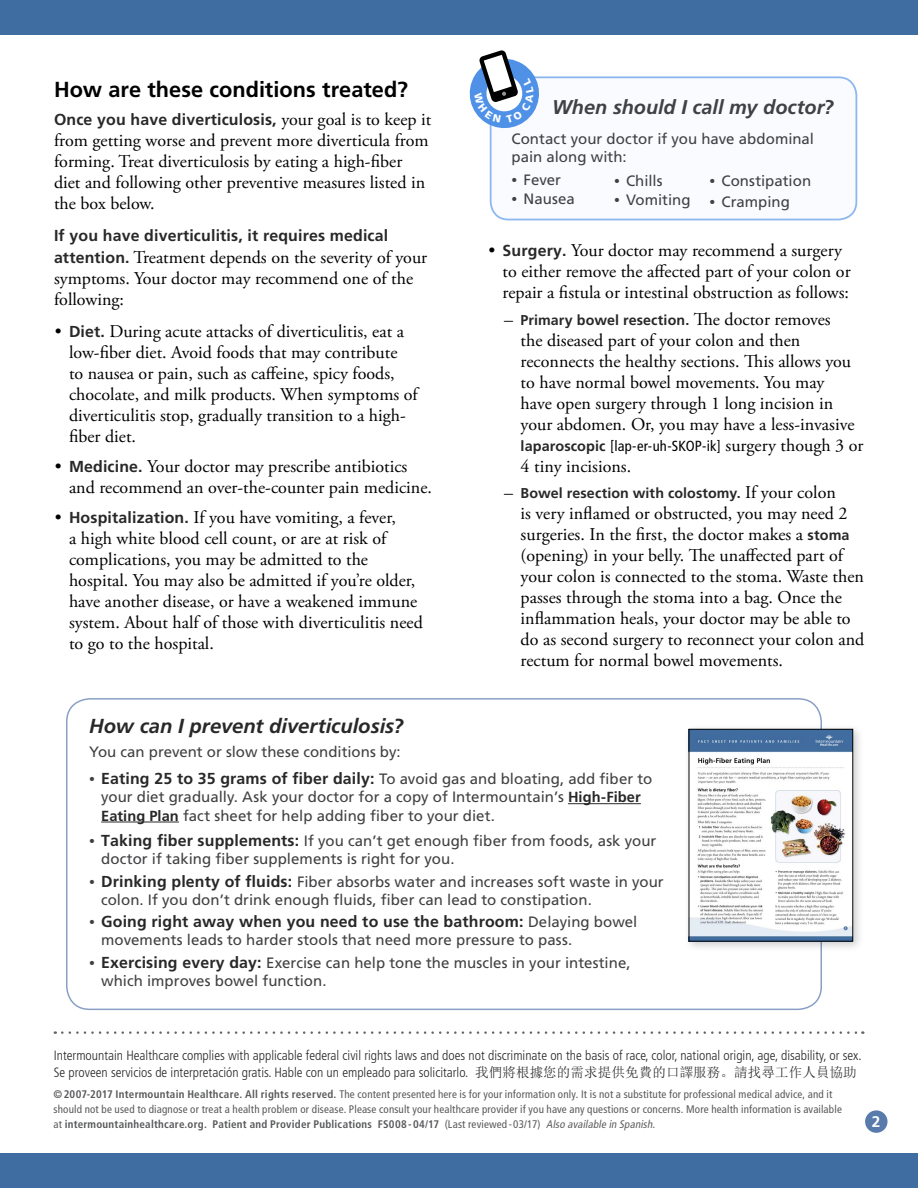
<style>
.page{position:relative;width:918px;height:1188px;background:#fff}
.page>*{position:absolute;margin:0;border:0;box-sizing:border-box;transform-origin:0 0}
.Level_1__h2{font:700 21.75px "Frutiger LT Std";color:#000}
.Level_2__h3{font:italic 700 20.25px "Frutiger LT Std";color:#292829}
.Opening_paragraph{font:italic 700 19.8px "Frutiger LT Std";color:#414042}
.Main_tight_1{font:18px/21px "Adobe Garamond Pro";color:#000}
.Main_tight_1-2{font:700 15.9px "Frutiger LT Std";letter-spacing:.01em;color:#292829}
.t1{font:700 15.45px "Frutiger LT Std";color:#fff}
.Main_table{font:15px/18.3px "Frutiger LT Std";letter-spacing:.005em;color:#414042}
.Main_table_-_tight_1{font:15px "Frutiger LT Std";color:#414042}
.t2{font:condensed 14.7px "Frutiger LT Std";letter-spacing:.015em;color:#000}
.t3{font:700 14.25px "Frutiger LT Std";letter-spacing:.01em;color:#292829}
.t4{font:300 condensed 13.5px/16.5px "Frutiger LT Std";color:#292829}
.Footer___h6{font:condensed 10.95px/15px "Frutiger LT Std";letter-spacing:.015em;color:#58595b}
.s1{font-family:"Adobe Garamond Pro";font-weight:400;font-size:18px;color:#000}
.s2{font-family:"Frutiger LT Std";font-weight:700;font-size:15.9px;color:#292829}
.s3{font-family:"Adobe Garamond Pro"}
.s4{font-weight:700;font-stretch:normal;font-size:14.4px;color:#292829}
.s5{font-family:"Adobe Garamond Pro";font-stretch:normal;font-size:18px}
.s6{font-family:"Frutiger LT Std";font-weight:700;font-size:14.4px;color:#292829}
.s7{font-weight:700;font-size:15.9px;color:#292829}
.s8{font-weight:700;font-size:14.7px;color:#292829}
.s9{font-family:"Adobe Garamond Pro";font-weight:400;font-size:15px;color:#414042}
.s10{font-weight:400;font-size:15px;color:#414042}
.s11{font-family:"Sim Sun";font-weight:400;font-stretch:normal}
.s12{font-weight:700}
.s13{font-style:italic;color:#5d5d60}
</style>
<div class="page">
<div style="left:0;top:1154px;width:918px;height:34px;background:#3f6ca1"></div>
<div style="left:865px;top:1110px;width:23px;height:23px;background:#587bac;border-radius:50%"></div>
<div style="left:0;top:0;width:918px;height:34px;background:#3f6ca1"></div>
<div style="left:66px;top:698px;width:756px;height:312px;border:2px solid #899fc5;border-radius:23px"></div>
<hr style="left:568px;top:803px;width:73px;height:1px;background:#292829">
<hr style="left:101px;top:822px;width:78px;height:1px;background:#292829">
<div style="left:683px;top:724px;width:181px;height:229px;background:#000;opacity:.2"></div>
<img style="left:691px;top:731px;width:160px;height:209px">
<div style="left:689px;top:729px;width:164px;height:213px;border:1px solid #000"></div>
<div style="left:491px;top:77px;width:365px;height:143px;background:#f9fbfe;border-radius:18px"></div>
<div style="left:490px;top:76px;width:367px;height:144px;border:2px solid #8cb8ef;border-radius:18px"></div>
<svg style="left:62px;top:1031px;width:801px;height:3px"></svg>
<svg style="left:469px;top:50px;width:75px;height:83px"></svg>
<p class="Level_1__h2" style="left:54px;top:77px;width:355px">How are these conditions treated?</p>
<p class="Main_tight_1-2" style="left:54px;top:110px;width:379px">Once you have diverticulosis, <span class="s1">your goal is to keep it</span></p>
<p class="Main_tight_1" style="left:54px;top:130px;width:376px">from getting worse and prevent more diverticula from forming. Treat diverticulosis by eating a high-fiber diet and following other preventive measures listed in the box below.</p>
<p class="Main_tight_1-2" style="left:54px;top:226px;width:336px">If you have diverticulitis, it requires medical</p>
<p class="Main_tight_1" style="left:54px;top:247px;width:375px"><span class="s2">attention.</span> Treatment depends on the severity of your symptoms. Your doctor may recommend one of the following:</p>
<p class="Main_tight_1" style="left:69px;top:321px;width:350px;text-indent:-14px">• <span class="s2">Diet.</span> During acute attacks of diverticulitis, eat a low-fiber diet. Avoid foods that may contribute<br>to nausea or pain, such as caffeine, spicy foods, chocolate, and milk products. When symptoms of diverticulitis stop, gradually transition to a high&shy;fiber diet.</p>
<p class="Main_tight_1" style="left:69px;top:456px;width:365px;text-indent:-14px">• <span class="s2">Medicine.</span> Your doctor may prescribe antibiotics and recommend an over-the-counter pain medicine.</p>
<p class="Main_tight_1" style="left:69px;top:507px;width:355px;text-indent:-14px">• <span class="s2">Hospitalization.</span> If you have vomiting, a fever,<br>a high white blood cell count, or are at risk of complications, you may be admitted to the hospital. You may also be admitted if you’re older, have another disease, or have a weakened immune system. About half of those with diverticulitis need to go to the hospital.</p>
<p class="Opening_paragraph" style="left:552px;top:96px;width:283px">When should I call my doctor?</p>
<p class="Main_table" style="left:512px;top:129px;width:304px;line-height:18.8px">Contact your doctor if you have abdominal pain along with:</p>
<p class="Main_table" style="left:512px;top:171px;width:51px"><span class="s3">•</span> Fever</p>
<p class="Main_table" style="left:512px;top:190px;width:65px"><span class="s3">•</span> Nausea</p>
<p class="Main_table" style="left:614px;top:172px;width:50px"><span class="s3">•</span> Chills</p>
<p class="Main_table" style="left:614px;top:191px;width:78px"><span class="s3">•</span> Vomiting</p>
<p class="Main_table" style="left:710px;top:172px;width:103px"><span class="s3">•</span> Constipation</p>
<p class="Main_table" style="left:710px;top:193px;width:82px"><span class="s3">•</span> Cramping</p>
<p class="Main_tight_1" style="left:503px;top:241px;width:350px;text-indent:-14px">• <span class="s2">Surgery.</span> Your doctor may recommend a surgery to either remove the affected part of your colon or repair a fistula or intestinal obstruction as follows:</p>
<p class="t3" style="left:504px;top:312px;width:328px"><span class="s1">–</span> Primary bowel resection. <span class="s1">The doctor removes</span></p>
<p class="Main_tight_1" style="left:521px;top:331px;width:335px">the diseased part of your colon and then reconnects the healthy sections. This allows you to have normal bowel movements. You may have open surgery through 1 long incision in your abdomen. Or, you may have a less-invasive</p>
<p class="t2" style="left:521px;top:438px;width:344px"><span class="s4">laparoscopic</span> [lap-er-uh-SKOP-ik] <span class="s5">surgery though 3 or</span></p>
<p class="Main_tight_1" style="left:521px;top:457px;width:112px">4 tiny incisions.</p>
<p class="t3" style="left:504px;top:485px;width:333px"><span class="s1">–</span> Bowel resection with colostomy. <span class="s1">If your colon</span></p>
<p class="Main_tight_1" style="left:521px;top:504px;width:345px">is very inflamed or obstructed, you may need 2 surgeries. In the first, the doctor makes a <span class="s6">stoma </span>(opening) in your belly. The unaffected part of your colon is connected to the stoma. Waste then passes through the stoma into a bag. Once the inflammation heals, your doctor may be able to do as second surgery to reconnect your colon and rectum for normal bowel movements.</p>
<p class="Level_2__h3" style="left:89px;top:714px;width:316px">How can I prevent diverticulosis?</p>
<p class="Main_table_-_tight_1" style="left:89px;top:743px;width:313px">You can prevent or slow these conditions by:</p>
<p class="Main_table" style="left:101px;top:770px;width:553px;text-indent:-12px"><span class="s3">•</span> <span class="s7">Eating 25 to 35 grams of fiber daily:</span> To avoid gas and bloating, add fiber to your diet gradually. Ask your doctor for a copy of Intermountain’s <span class="s8">High-Fiber<br>Eating Plan</span> fact sheet for help adding fiber to your diet.</p>
<p class="Main_table" style="left:101px;top:832px;width:557px;text-indent:-12px"><span class="s3">•</span> <span class="s7">Taking fiber supplements:</span> If you can’t get enough fiber from foods, ask your doctor if taking fiber supplements is right for you.</p>
<p class="Main_table" style="left:101px;top:873px;width:564px;text-indent:-12px"><span class="s3">•</span> <span class="s7">Drinking plenty of fluids:</span> Fiber absorbs water and increases soft waste in your colon. If you don’t drink enough fluids, fiber can lead to constipation.</p>
<p class="Main_tight_1-2" style="left:89px;top:912px;width:550px"><span class="s9">•</span> Going right away when you need to use the bathroom: <span class="s10">Delaying bowel</span></p>
<p class="Main_table" style="left:101px;top:931px;width:473px">movements leads to harder stools that need more pressure to pass.</p>
<p class="Main_table" style="left:101px;top:954px;width:531px;text-indent:-12px"><span class="s3">•</span> <span class="s7">Exercising every day:</span> Exercise can help tone the muscles in your intestine, which improves bowel function.</p>
<p class="t4" style="left:54px;top:1048px;width:809px">Intermountain Healthcare complies with applicable federal civil rights laws and does not discriminate on the basis of race, color, national origin, age, disability, or sex.<br>Se proveen servicios de interpretación gratis. Hable con un empleado para solicitarlo. <span class="s11">我們將根據您的需求提供免費的口譯服務。請找尋工作人員協助</span></p>
<p class="Footer___h6" style="left:54px;top:1087px;width:790px"><span class="s12">©2007-2017 Intermountain Healthcare. All rights reserved.</span> The content presented here is for your information only. It is not a substitute for professional medical advice, and it should not be used to diagnose or treat a health problem or disease. Please consult your healthcare provider if you have any questions or concerns. More health information is available at <span class="s12">intermountainhealthcare.org. Patient and Provider Publications FS008-04/17</span> (Last reviewed-03/17) <span class="s13">Also available in Spanish.</span></p>
<p class="t1" style="left:872px;top:1113px;width:10px">2</p>
</div>
